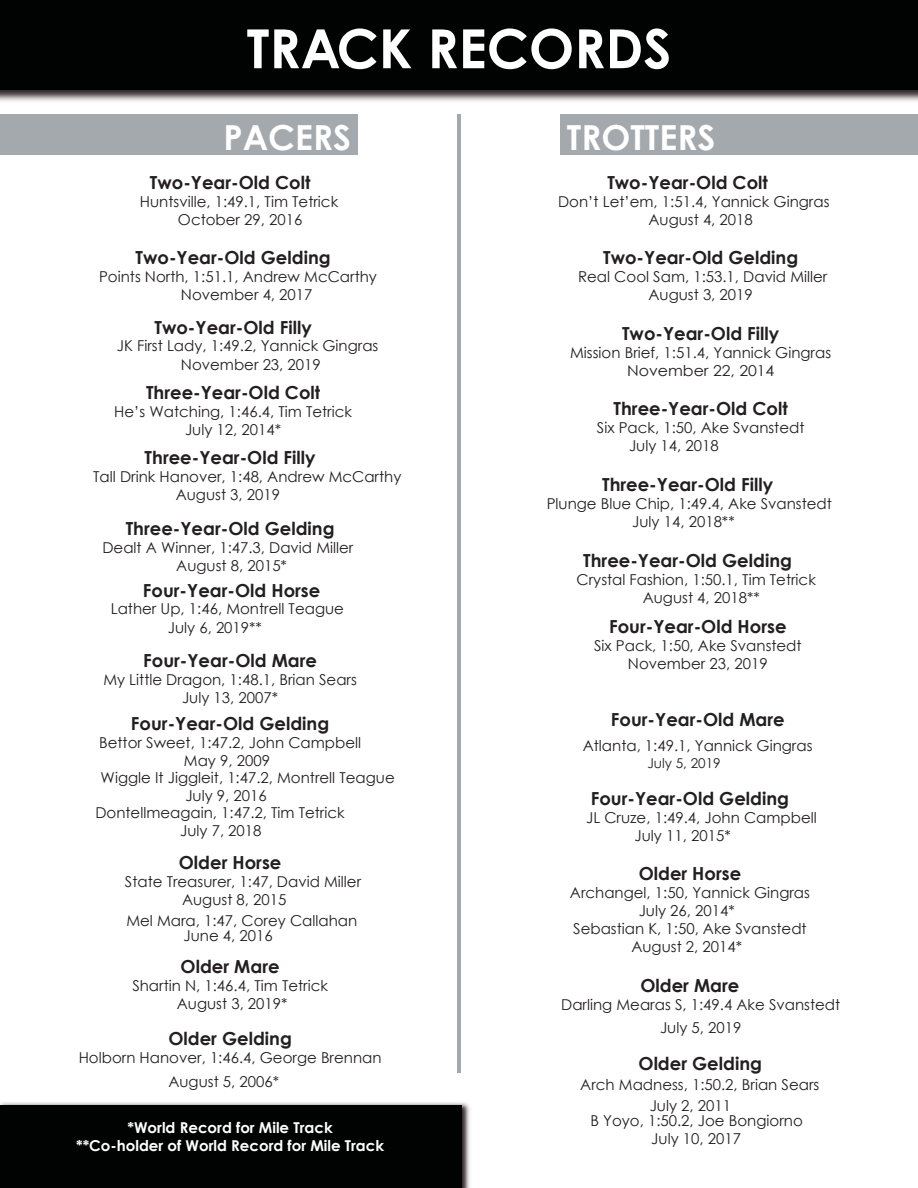
<style>
.page{position:relative;width:918px;height:1188px;background:#fff}
.page>*{position:absolute;margin:0;border:0;box-sizing:border-box;transform-origin:0 0}
.t1{font:700 54px "Century Gothic";color:#fff}
.t2{font:700 34.5px "Century Gothic";color:#fff}
.t3{font:700 18px "Century Gothic";color:#231f20}
.t4{font:15px/18px "Century Gothic";color:#231f20;text-align:center}
.t5{font:700 15px/18px "Century Gothic";color:#fff;text-align:center}
.t6{font:13.5px "Century Gothic";color:#231f20}
</style>
<div class="page">
<img style="left:0;top:90px;width:918px;height:11px">
<div style="left:0;top:0;width:918px;height:90px;background:#010202"></div>
<img style="left:0;top:1102px;width:470px;height:86px">
<div style="left:0;top:1106px;width:461px;height:82px;background:#010202"></div>
<hr style="left:457px;top:114px;width:4px;height:958px;background:#a4a9ad">
<div style="left:0;top:114px;width:357px;height:40px;background:#a4a9ad"></div>
<div style="left:561px;top:114px;width:357px;height:40px;background:#a4a9ad"></div>
<h1 class="t1" style="left:247px;top:8px;width:426px">TRACK RECORDS</h1>
<h2 class="t2" style="left:223px;top:111px;width:129px">PACERS</h2>
<h2 class="t2" style="left:567px;top:111px;width:150px">TROTTERS</h2>
<p class="t3" style="left:150px;top:168px;width:162px">Two-Year-Old Colt</p>
<p class="t4" style="left:140px;top:192px;width:200px">Huntsville, 1:49.1, Tim Tetrick<br>October 29, 2016</p>
<p class="t3" style="left:136px;top:244px;width:197px">Two-Year-Old Gelding</p>
<p class="t4" style="left:181px;top:268px;width:197px;text-align:left;text-indent:-82px">Points North, 1:51.1, Andrew McCarthy<br>November 4, 2017</p>
<p class="t3" style="left:154px;top:314px;width:159px">Two-Year-Old Filly</p>
<p class="t4" style="left:117px;top:336px;width:263px;line-height:18.6px">JK First Lady, 1:49.2, Yannick Gingras<br>November 23, 2019</p>
<p class="t3" style="left:146px;top:379px;width:176px">Three-Year-Old Colt</p>
<p class="t4" style="left:114px;top:402px;width:239px">He’s Watching, 1:46.4, Tim Tetrick<br>July 12, 2014*</p>
<p class="t3" style="left:145px;top:444px;width:172px">Three-Year-Old Filly</p>
<p class="t4" style="left:176px;top:467px;width:227px;text-align:left;text-indent:-83px">Tall Drink Hanover, 1:48, Andrew McCarthy<br>August 3, 2019</p>
<p class="t3" style="left:126px;top:515px;width:210px">Three-Year-Old Gelding</p>
<p class="t4" style="left:102px;top:539px;width:252px">Dealt A Winner, 1:47.3, David Miller<br>August 8, 2015*</p>
<p class="t3" style="left:143px;top:577px;width:179px">Four-Year-Old Horse</p>
<p class="t4" style="left:168px;top:598px;width:178px;line-height:19.5px;text-align:left;text-indent:-57px">Lather Up, 1:46, Montrell Teague<br>July 6, 2019**</p>
<p class="t3" style="left:143px;top:647px;width:175px">Four-Year-Old Mare</p>
<p class="t4" style="left:103px;top:670px;width:255px">My Little Dragon, 1:48.1, Brian Sears<br>July 13, 2007*</p>
<p class="t3" style="left:131px;top:710px;width:200px">Four-Year-Old Gelding</p>
<p class="t4" style="left:99px;top:734px;width:263px">Bettor Sweet, 1:47.2, John Campbell<br>May 9, 2009</p>
<p class="t3" style="left:607px;top:168px;width:162px">Two-Year-Old Colt</p>
<p class="t4" style="left:649px;top:192px;width:183px;text-align:left;text-indent:-90px">Don’t Let’em, 1:51.4, Yannick Gingras<br>August 4, 2018</p>
<p class="t3" style="left:603px;top:244px;width:197px">Two-Year-Old Gelding</p>
<p class="t4" style="left:578px;top:268px;width:251px">Real Cool Sam, 1:53.1, David Miller<br>August 3, 2019</p>
<p class="t3" style="left:622px;top:320px;width:159px">Two-Year-Old Filly</p>
<p class="t4" style="left:570px;top:343px;width:263px">Mission Brief, 1:51.4, Yannick Gingras<br>November 22, 2014</p>
<p class="t3" style="left:614px;top:395px;width:176px">Three-Year-Old Colt</p>
<p class="t4" style="left:629px;top:419px;width:177px;text-align:left;text-indent:-32px">Six Pack, 1:50, Ake Svanstedt<br>July 14, 2018</p>
<p class="t3" style="left:602px;top:471px;width:173px">Three-Year-Old Filly</p>
<p class="t4" style="left:632px;top:494px;width:201px;text-align:left;text-indent:-86px">Plunge Blue Chip, 1:49.4, Ake Svanstedt<br>July 14, 2018**</p>
<p class="t3" style="left:583px;top:546px;width:210px">Three-Year-Old Gelding</p>
<p class="t4" style="left:643px;top:570px;width:175px;text-align:left;text-indent:-66px">Crystal Fashion, 1:50.1, Tim Tetrick<br>August 4, 2018**</p>
<p class="t3" style="left:609px;top:613px;width:179px">Four-Year-Old Horse</p>
<p class="t4" style="left:594px;top:636px;width:209px">Six Pack, 1:50, Ake Svanstedt<br>November 23, 2019</p>
<p class="t3" style="left:611px;top:706px;width:175px">Four-Year-Old Mare</p>
<p class="t4" style="left:583px;top:736px;width:231px">Atlanta, 1:49.1, Yannick Gingras</p>
<p class="t6" style="left:647px;top:754px;width:75px">July 5, 2019</p>
<p class="t3" style="left:591px;top:785px;width:200px">Four-Year-Old Gelding</p>
<p class="t4" style="left:635px;top:808px;width:184px;text-align:left;text-indent:-48px">JL Cruze, 1:49.4, John Campbell<br>July 11, 2015*</p>
<p class="t3" style="left:639px;top:860px;width:104px">Older Horse</p>
<p class="t4" style="left:570px;top:884px;width:242px">Archangel, 1:50, Yannick Gingras<br>July 26, 2014*<br>Sebastian K, 1:50, Ake Svanstedt<br>August 2, 2014*</p>
<p class="t3" style="left:640px;top:972px;width:100px">Older Mare</p>
<p class="t4" style="left:185px;top:768px;width:211px;text-align:left;text-indent:-85px">Wiggle It Jiggleit, 1:47.2, Montrell Teague<br>July 9, 2016</p>
<p class="t4" style="left:95px;top:803px;width:251px">Dontellmeagain, 1:47.2, Tim Tetrick<br>July 7, 2018</p>
<p class="t3" style="left:179px;top:849px;width:104px">Older Horse</p>
<p class="t4" style="left:182px;top:872px;width:181px;text-align:left;text-indent:-57px">State Treasurer, 1:47, David Miller<br>August 8, 2015</p>
<p class="t4" style="left:184px;top:913px;width:175px;line-height:15px;text-align:left;text-indent:-57px">Mel Mara, 1:47, Corey Callahan<br>June 4, 2016</p>
<p class="t3" style="left:181px;top:953px;width:100px">Older Mare</p>
<p class="t4" style="left:132px;top:976px;width:197px">Shartin N, 1:46.4, Tim Tetrick<br>August 3, 2019*</p>
<p class="t3" style="left:168px;top:1025px;width:125px">Older Gelding</p>
<p class="t4" style="left:79px;top:1049px;width:304px">Holborn Hanover, 1:46.4, George Brennan</p>
<p class="t4" style="left:561px;top:993px;width:281px;line-height:23.1px">Darling Mearas S, 1:49.4 Ake Svanstedt<br>July 5, 2019</p>
<p class="t3" style="left:639px;top:1050px;width:125px">Older Gelding</p>
<p class="t4" style="left:580px;top:1075px;width:241px">Arch Madness, 1:50.2, Brian Sears</p>
<p class="t4" style="left:168px;top:1073px;width:112px">August 5, 2006*</p>
<p class="t5" style="left:76px;top:1118px;width:310px">*World Record for Mile Track<br>**Co-holder of World Record for Mile Track</p>
<p class="t4" style="left:590px;top:1097px;width:214px;line-height:15.8px;text-align:left;text-indent:59px">July 2, 2011<br>B Yoyo, 1:50.2, Joe Bongiorno</p>
<p class="t4" style="left:651px;top:1130px;width:91px">July 10, 2017</p>
</div>
